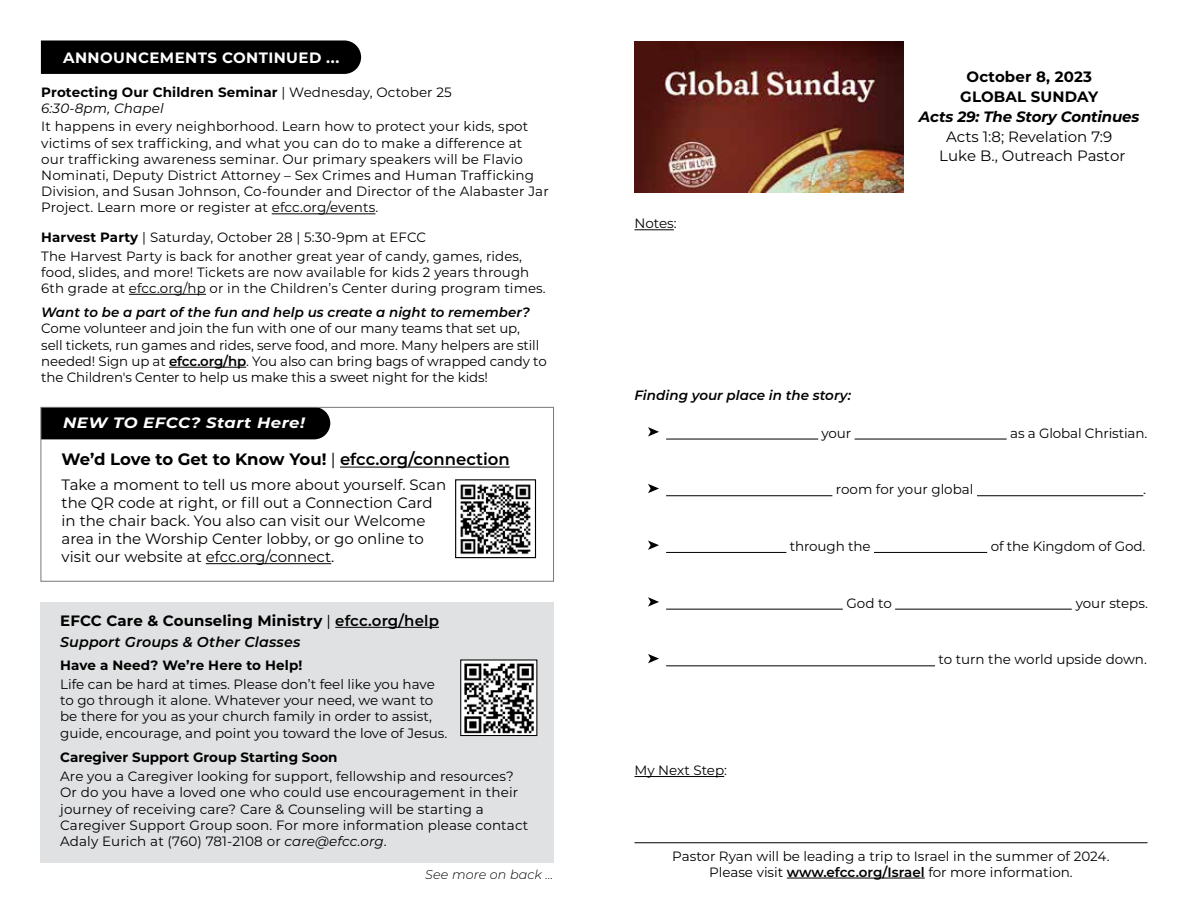
<style>
.page{position:relative;width:1188px;height:918px;background:#fff}
.page>*{position:absolute;margin:0;border:0;box-sizing:border-box;transform-origin:0 0}
.t1{font:700 16.5px "Montserrat";letter-spacing:-.015em;color:#000}
.t2{font:15px/18px "Montserrat";color:#000}
.t3{font:700 15px/20.1px "Montserrat";letter-spacing:.01em;color:#000;text-align:center}
.t4{font:700 15px "Montserrat";letter-spacing:.03em;color:#fff}
.t5{font:italic 700 15px "Montserrat";letter-spacing:-.01em;color:#000}
.t6{font:italic 700 15px "Montserrat";letter-spacing:.03em;color:#fff;scale:1.1 1}
.t7{font:italic 600 14.25px "Montserrat";letter-spacing:.01em;color:#000}
.t8{font:13.5px/16.2px "Montserrat";color:#000}
.t9{font:700 13.5px/16.2px "Montserrat";color:#000}
.t10{font:italic 600 13.5px "Montserrat";letter-spacing:.005em;color:#000}
.t11{font:italic 300 12.75px "Montserrat";letter-spacing:.01em;color:#000}
.s1{font-weight:400}
.s2{font-weight:400;font-style:italic}
.s3{font-weight:700}
.s4{font-weight:600}
.s5{font-style:italic}
</style>
<div class="page">
<div style="left:43px;top:409px;width:287px;height:30px;background:#000"></div>
<hr style="left:340px;top:467px;width:170px;height:1px;background:#000">
<hr style="left:206px;top:563px;width:125px;height:1px;background:#000">
<img style="left:460px;top:484px;width:71px;height:71px">
<div style="left:455px;top:479px;width:81px;height:79px;border:1px solid #000"></div>
<div style="left:41px;top:602px;width:513px;height:260px;background:#e0e1e2"></div>
<hr style="left:335px;top:627px;width:104px;height:1px;background:#000">
<img style="left:462px;top:661px;width:73px;height:73px">
<div style="left:460px;top:659px;width:77px;height:77px;border:1px solid #000"></div>
<div style="left:41px;top:40px;width:320px;height:34px;background:#000"></div>
<hr style="left:272px;top:214px;width:103px;height:1px;background:#000">
<hr style="left:129px;top:294px;width:77px;height:1px;background:#000">
<hr style="left:169px;top:367px;width:77px;height:1px;background:#000">
<div style="left:41px;top:407px;width:513px;height:175px;border:1px solid #77787b"></div>
<hr style="left:634px;top:842px;width:514px;height:1px;background:#000">
<hr style="left:787px;top:878px;width:138px;height:1px;background:#000">
<hr style="left:634px;top:229px;width:40px;height:1px;background:#000">
<hr style="left:666px;top:439px;width:152px;height:1px;background:#000">
<hr style="left:855px;top:439px;width:152px;height:1px;background:#000">
<hr style="left:666px;top:495px;width:166px;height:1px;background:#000">
<hr style="left:977px;top:495px;width:166px;height:1px;background:#000">
<hr style="left:666px;top:552px;width:120px;height:1px;background:#000">
<hr style="left:874px;top:552px;width:113px;height:1px;background:#000">
<hr style="left:666px;top:609px;width:177px;height:1px;background:#000">
<hr style="left:895px;top:609px;width:177px;height:1px;background:#000">
<hr style="left:666px;top:666px;width:269px;height:1px;background:#000">
<hr style="left:634px;top:776px;width:90px;height:1px;background:#000">
<svg style="left:648px;top:427px;width:11px;height:9px"></svg>
<svg style="left:648px;top:484px;width:11px;height:9px"></svg>
<svg style="left:648px;top:541px;width:11px;height:9px"></svg>
<svg style="left:648px;top:597px;width:11px;height:10px"></svg>
<svg style="left:648px;top:654px;width:11px;height:9px"></svg>
<img style="left:634px;top:41px;width:269px;height:151px">
<p class="t4" style="left:63px;top:46px;width:278px">ANNOUNCEMENTS CONTINUED ...</p>
<p class="t9" style="left:41px;top:83px;width:412px">Protecting Our Children Seminar <span class="s1">| Wednesday, October 25<br></span><span class="s2">6:30-8pm, Chapel</span></p>
<p class="t8" style="left:41px;top:118px;width:509px">It happens in every neighborhood. Learn how to protect your kids, spot victims of sex trafficking, and what you can do to make a difference at our trafficking awareness seminar. Our primary speakers will be Flavio Nominati, Deputy District Attorney – Sex Crimes and Human Trafficking Division, and Susan Johnson, Co-founder and Director of the Alabaster Jar Project. Learn more or register at efcc.org/events.</p>
<p class="t8" style="left:41px;top:228px;width:482px;line-height:18.3px"><span class="s3">Harvest Party</span> | Saturday, October 28 | 5:30-9pm at EFCC<br>The Harvest Party is back for another great year of candy, games, rides,</p>
<p class="t8" style="left:41px;top:263px;width:506px">food, slides, and more! Tickets are now available for kids 2 years through<br>6th grade at efcc.org/hp or in the Children’s Center during program times.</p>
<p class="t10" style="left:41px;top:303px;width:490px">Want to be a part of the fun and help us create a night to remember?</p>
<p class="t8" style="left:41px;top:320px;width:507px">Come volunteer and join the fun with one of our many teams that set up,<br>sell tickets, run games and rides, serve food, and more. Many helpers are still needed! Sign up at <span class="s4">efcc.org/hp</span>. You also can bring bags of wrapped candy to the Children's Center to help us make this a sweet night for the kids!</p>
<p class="t6" style="left:63px;top:412px;width:221px">NEW TO EFCC? Start Here!</p>
<p class="t1" style="left:62px;top:448px;width:450px">We’d Love to Get to Know You! <span class="s1">|</span> <span class="s4">efcc.org/connection</span></p>
<p class="t2" style="left:62px;top:475px;width:386px">Take a moment to tell us more about yourself. Scan the QR code at right, or fill out a Connection Card in the chair back. You also can visit our Welcome area in the Worship Center lobby, or go online to visit our website at efcc.org/connect.</p>
<p class="t3" style="left:60px;top:610px;width:380px">EFCC Care &amp; Counseling Ministry <span class="s1">|</span> <span class="s4">efcc.org/help</span></p>
<p class="t7" style="left:60px;top:632px;width:242px">Support Groups &amp; Other Classes</p>
<p class="t9" style="left:60px;top:656px;width:244px">Have a Need? We’re Here to Help!</p>
<p class="t8" style="left:60px;top:676px;width:389px">Life can be hard at times. Please don’t feel like you have to go through it alone. Whatever your need, we want to be there for you as your church family in order to assist, guide, encourage, and point you toward the love of Jesus.</p>
<p class="t9" style="left:60px;top:748px;width:279px">Caregiver Support Group Starting Soon</p>
<p class="t8" style="left:60px;top:768px;width:470px">Are you a Caregiver looking for support, fellowship and resources?<br>Or do you have a loved one who could use encouragement in their journey of receiving care? Care &amp; Counseling will be starting a Caregiver Support Group soon. For more information please contact Adaly Eurich at (760) 781-2108 or <span class="s5">care@efcc.org</span>.</p>
<p class="t11" style="left:425px;top:866px;width:130px">See more on back ...</p>
<p class="t8" style="left:634px;top:215px;width:44px">Notes:</p>
<p class="t3" style="left:960px;top:66px;width:139px">October 8, 2023<br>GLOBAL SUNDAY</p>
<p class="t5" style="left:919px;top:106px;width:222px">Acts 29: The Story Continues</p>
<p class="t2" style="left:939px;top:127px;width:188px;line-height:18.9px;text-align:center">Acts 1:8; Revelation 7:9<br>Luke B., Outreach Pastor</p>
<p class="t10" style="left:634px;top:386px;width:218px">Finding your place in the story:</p>
<p class="t8" style="left:822px;top:424px;width:31px">your</p>
<p class="t8" style="left:1010px;top:424px;width:139px">as a Global Christian.</p>
<p class="t8" style="left:836px;top:481px;width:139px">room for your global</p>
<p class="t8" style="left:1143px;top:481px;width:4px">.</p>
<p class="t8" style="left:790px;top:538px;width:82px">through the</p>
<p class="t8" style="left:991px;top:538px;width:156px">of the Kingdom of God.</p>
<p class="t8" style="left:847px;top:594px;width:47px">God to</p>
<p class="t8" style="left:1076px;top:594px;width:74px">your steps.</p>
<p class="t8" style="left:635px;top:762px;width:94px">My Next Step:</p>
<p class="t8" style="left:938px;top:651px;width:210px">to turn the world upside down.</p>
<p class="t8" style="left:672px;top:848px;width:439px;line-height:15.8px;text-align:center">Pastor Ryan will be leading a trip to Israel in the summer of 2024.<br>Please visit <span class="s4">www.efcc.org/Israel</span> for more information.</p>
</div>
